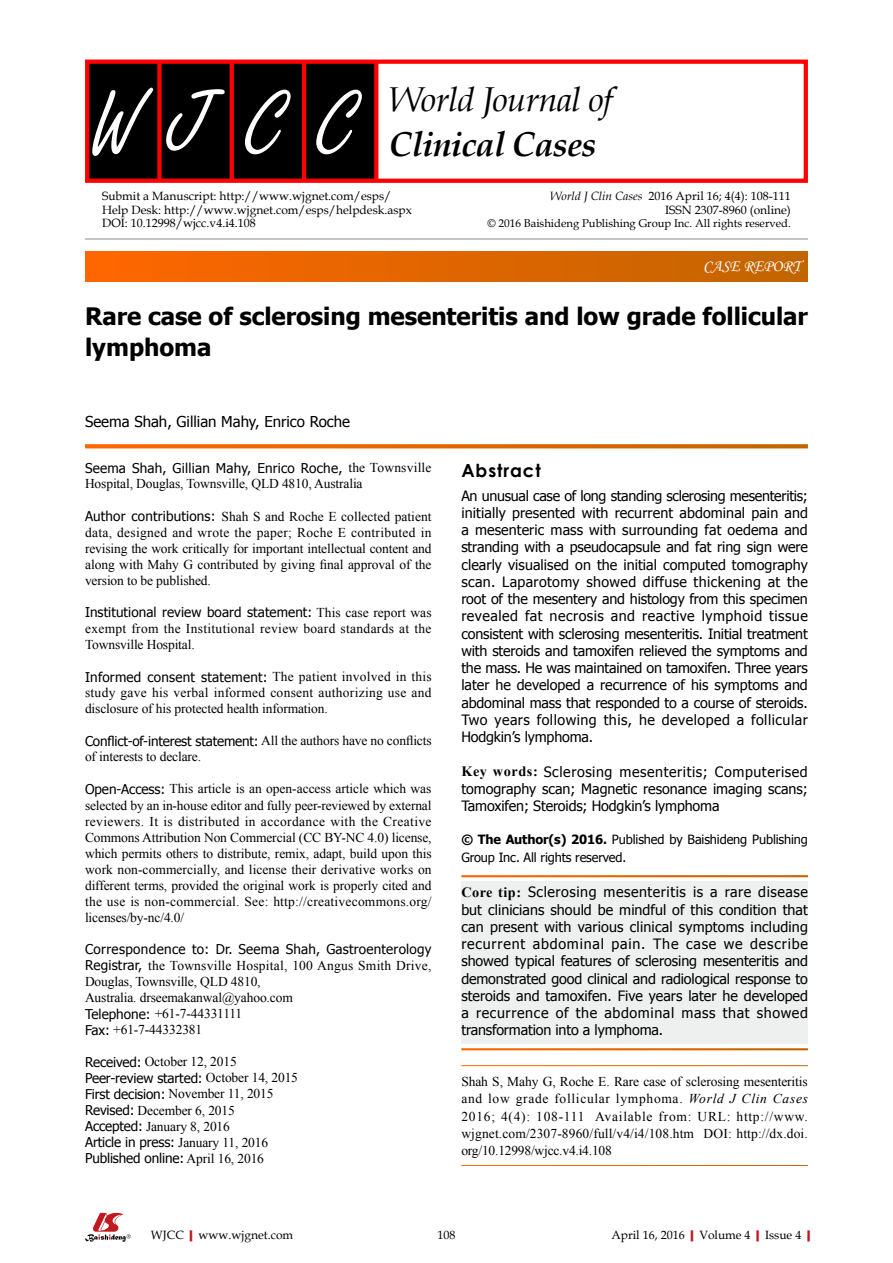
<style>
.page{position:relative;width:893px;height:1263px;background:#fff}
.page>*{position:absolute;margin:0;border:0;box-sizing:border-box;transform-origin:0 0}
.t1{font:94.5px "Freestyle Script";color:#fff;scale:.95 1}
.t2{font:italic 34.5px "Book Antiqua";letter-spacing:-.02em;color:#000}
.t3{font:italic 700 34.5px "Book Antiqua";letter-spacing:-.02em;color:#000}
.t4{font:700 24px/31.5px "Tahoma";color:#000}
.t5{font:700 18px "Century Gothic";letter-spacing:.05em;color:#000}
.t6{font:16.5px "Monotype Corsiva";color:#fff}
.t7{font:15px "Tahoma";color:#000}
.t8{font:14.25px/17.2px "Tahoma";letter-spacing:-.01em;color:#000;text-align:justify}
.t9{font:13.5px/16px "Times New Roman";letter-spacing:-.01em;color:#000;text-align:justify}
.t10{font:12.75px/17.2px "Tahoma";letter-spacing:-.01em;color:#000}
.t11{font:12px/13.5px "Book Antiqua";color:#000}
.t12{font:11.25px "Book Antiqua";color:#000}
.s1{font-style:italic}
.s2{font-family:"Tahoma"}
.s3{font-family:"Times New Roman";font-weight:700}
.s4{font-weight:700}
.s5{font-weight:700;color:#c01920}
</style>
<div class="page">
<div style="left:461px;top:881px;width:347px;height:163px;background:#eeefef"></div>
<div style="left:85px;top:252px;width:723px;height:29px;background:linear-gradient(to right,#f60,#c16500)"></div>
<hr style="left:85px;top:239px;width:723px;height:1px;background:#898989">
<svg style="left:85px;top:444px;width:723px;height:4px;background:#e16d0d"></svg>
<svg style="left:85px;top:1213px;width:46px;height:29px"></svg>
<div style="left:87px;top:61px;width:289px;height:121px;background:#000"></div>
<div style="left:157px;top:61px;width:5px;height:121px;background:#f00"></div>
<svg style="left:230px;top:65px;width:4px;height:113px"></svg>
<hr style="left:302px;top:61px;width:4px;height:121px;background:#f00">
<svg style="left:374px;top:65px;width:4px;height:113px"></svg>
<div style="left:85px;top:60px;width:723px;height:123px;border:4px solid #f00"></div>
<p class="t1" style="left:90px;top:72px;width:282px">WJCC</p>
<p class="t2" style="left:389px;top:75px;width:225px">World Journal of</p>
<p class="t3" style="left:389px;top:121px;width:209px">Clinical Cases</p>
<p class="t11" style="left:102px;top:189px;width:311px">Submit a Manuscript: http://www.wjgnet.com/esps/<br>Help Desk: http://www.wjgnet.com/esps/helpdesk.aspx<br>DOI: 10.12998/wjcc.v4.i4.108</p>
<p class="t11" style="left:550px;top:189px;width:242px;text-align:right"><span class="s1">World J Clin Cases</span> 2016 April 16; 4(4): 108-111<br>ISSN 2307-8960 (online)</p>
<p class="t12" style="left:487px;top:215px;width:305px">© 2016 Baishideng Publishing Group Inc. All rights reserved.</p>
<p class="t6" style="left:703px;top:256px;width:99px">CASE REPORT</p>
<p class="t4" style="left:85px;top:298px;width:724px">Rare case of sclerosing mesenteritis and low grade follicular lymphoma</p>
<p class="t7" style="left:85px;top:412px;width:266px">Seema Shah, Gillian Mahy, Enrico Roche</p>
<p class="t9" style="left:85px;top:460px;width:348px;line-height:15.6px"><span class="s2">Seema Shah, Gillian Mahy, Enrico Roche,</span> the Townsville<br>Hospital, Douglas, Townsville, QLD 4810, Australia</p>
<p class="t9" style="left:85px;top:508px;width:348px"><span class="s2">Author contributions:</span> Shah S and Roche E collected patient data, designed and wrote the paper; Roche E contributed in revising the work critically for important intellectual content and along with Mahy G contributed by giving final approval of the version to be published.</p>
<p class="t9" style="left:85px;top:605px;width:348px"><span class="s2">Institutional review board statement:</span> This case report was exempt from the Institutional review board standards at the Townsville Hospital.</p>
<p class="t9" style="left:85px;top:669px;width:348px"><span class="s2">Informed consent statement:</span> The patient involved in this study gave his verbal informed consent authorizing use and disclosure of his protected health information.</p>
<p class="t9" style="left:85px;top:733px;width:348px;line-height:15.6px"><span class="s2">Conflict-of-interest statement:</span> All the authors have no conflicts of interests to declare.</p>
<p class="t9" style="left:85px;top:781px;width:348px"><span class="s2">Open-Access:</span> This article is an open-access article which was selected by an in-house editor and fully peer-reviewed by external reviewers. It is distributed in accordance with the Creative Commons Attribution Non Commercial (CC BY-NC 4.0) license, which permits others to distribute, remix, adapt, build upon this work non-commercially, and license their derivative works on different terms, provided the original work is properly cited and the use is non-commercial. See: http://creativecommons.org/ licenses/by-nc/4.0/</p>
<p class="t9" style="left:85px;top:942px;width:348px;text-align:left"><span class="s2">Correspondence to: Dr. Seema Shah, Gastroenterology Registrar,</span> the Townsville Hospital, 100 Angus Smith Drive, Douglas, Townsville, QLD 4810,<br>Australia. drseemakanwal@yahoo.com<br><span class="s2">Telephone:</span> +61-7-44331111<br><span class="s2">Fax:</span> +61-7-44332381</p>
<p class="t9" style="left:85px;top:1053px;width:214px;text-align:left"><span class="s2">Received:</span> October 12, 2015<br><span class="s2">Peer-review started:</span> October 14, 2015<br><span class="s2">First decision:</span> November 11, 2015<br><span class="s2">Revised:</span> December 6, 2015<br><span class="s2">Accepted:</span> January 8, 2016<br><span class="s2">Article in press:</span> January 11, 2016<br><span class="s2">Published online:</span> April 16, 2016</p>
<p class="t5" style="left:461px;top:456px;width:81px">Abstract</p>
<p class="t8" style="left:461px;top:486px;width:348px">An unusual case of long standing sclerosing mesenteritis; initially presented with recurrent abdominal pain and a mesenteric mass with surrounding fat oedema and stranding with a pseudocapsule and fat ring sign were clearly visualised on the initial computed tomography scan. Laparotomy showed diffuse thickening at the root of the mesentery and histology from this specimen revealed fat necrosis and reactive lymphoid tissue consistent with sclerosing mesenteritis. Initial treatment with steroids and tamoxifen relieved the symptoms and the mass. He was maintained on tamoxifen. Three years later he developed a recurrence of his symptoms and abdominal mass that responded to a course of steroids.<br>Two years following this, he developed a follicular Hodgkin’s lymphoma.</p>
<p class="t8" style="left:461px;top:762px;width:348px"><span class="s3">Key words:</span> Sclerosing mesenteritis; Computerised tomography scan; Magnetic resonance imaging scans; Tamoxifen; Steroids; Hodgkin’s lymphoma</p>
<p class="t10" style="left:461px;top:830px;width:348px"><span class="s4">© The Author(s) 2016.</span> Published by Baishideng Publishing<br>Group Inc. All rights reserved.</p>
<p class="t8" style="left:461px;top:883px;width:348px"><span class="s3">Core tip:</span> Sclerosing mesenteritis is a rare disease but clinicians should be mindful of this condition that can present with various clinical symptoms including recurrent abdominal pain. The case we describe showed typical features of sclerosing mesenteritis and demonstrated good clinical and radiological response to steroids and tamoxifen. Five years later he developed a recurrence of the abdominal mass that showed transformation into a lymphoma.</p>
<p class="t9" style="left:461px;top:1073px;width:348px;line-height:17.2px">Shah S, Mahy G, Roche E. Rare case of sclerosing mesenteritis and low grade follicular lymphoma. <span class="s1">World J Clin Cases </span>2016; 4(4): 108-111 Available from: URL: http://www. wjgnet.com/2307-8960/full/v4/i4/108.htm DOI: http://dx.doi. org/10.12998/wjcc.v4.i4.108</p>
<p class="t11" style="left:151px;top:1227px;width:144px">WJCC<span class="s5">|</span>www.wjgnet.com</p>
<p class="t11" style="left:437px;top:1227px;width:19px">108</p>
<p class="t11" style="left:611px;top:1227px;width:206px">April 16, 2016<span class="s5">|</span>Volume 4<span class="s5">|</span>Issue 4<span class="s5">|</span></p>
</div>
